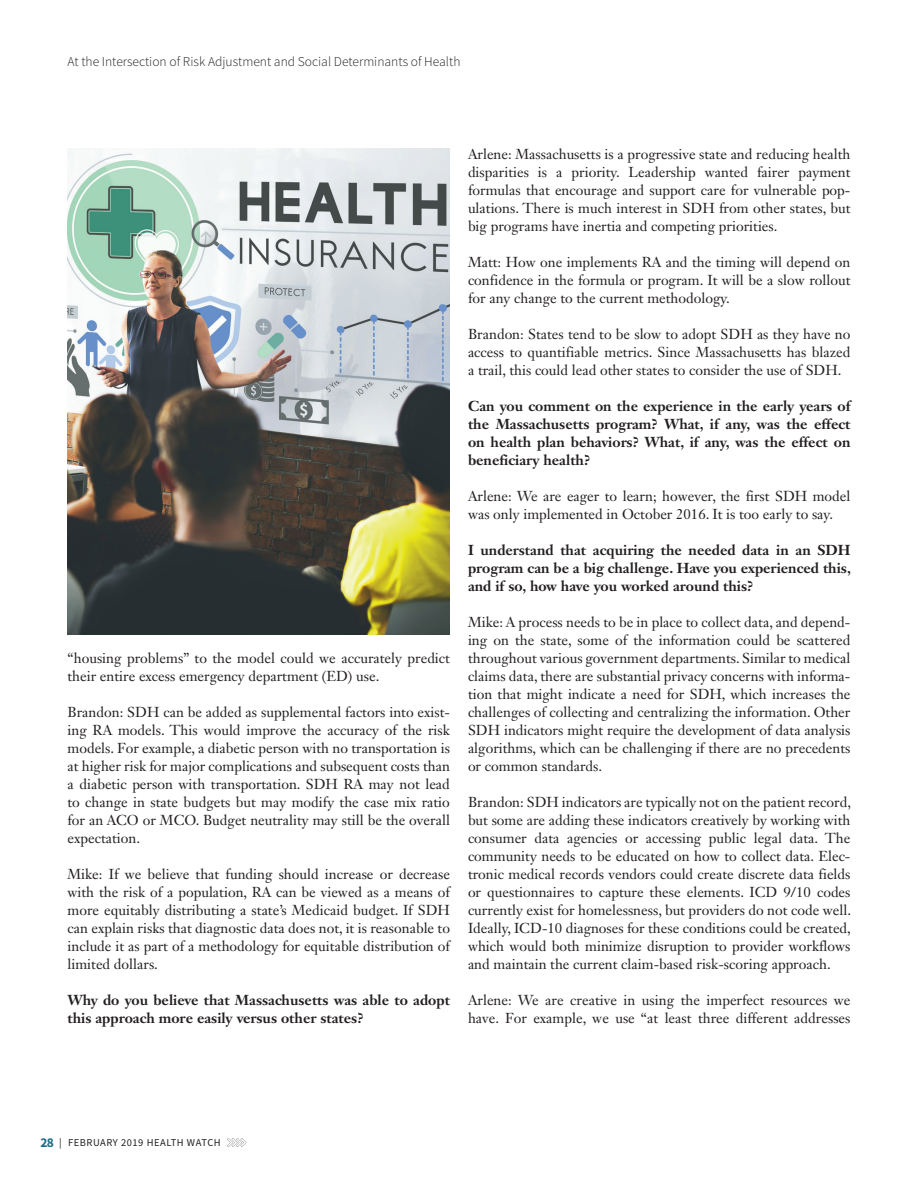
<style>
.page{position:relative;width:918px;height:1188px;background:#fff}
.page>*{position:absolute;margin:0;border:0;box-sizing:border-box;transform-origin:0 0}
.Article_Body___space{font:14.25px/18px "Janson Text LT Std";color:#231f20;text-align:justify}
.Article_Body___space-2{font:700 14.25px/18px "Janson Text LT Std";color:#231f20;text-align:justify}
.t1{font:300 13.5px "Source Sans Pro";color:#231f20}
.t2{font:10.5px "Source Sans Pro";letter-spacing:.05em;color:#231f20}
.s1{font-weight:700;font-size:13.5px;color:#1d6e8a}
</style>
<div class="page">
<svg style="left:227px;top:1138px;width:19px;height:9px"></svg>
<img style="left:68px;top:148px;width:382px;height:486px">
<p class="t1" style="left:68px;top:54px;width:395px">At the Intersection of Risk Adjustment and Social Determinants of Health</p>
<p class="Article_Body___space" style="left:68px;top:649px;width:384px">“housing problems” to the model could we accurately predict their entire excess emergency department (ED) use.</p>
<p class="Article_Body___space" style="left:68px;top:703px;width:384px">Brandon: SDH can be added as supplemental factors into exist&shy;ing RA models. This would improve the accuracy of the risk models. For example, a diabetic person with no transportation is at higher risk for major complications and subsequent costs than a diabetic person with transportation. SDH RA may not lead to change in state budgets but may modify the case mix ratio for an ACO or MCO. Budget neutrality may still be the overall expectation.</p>
<p class="Article_Body___space" style="left:68px;top:865px;width:384px">Mike: If we believe that funding should increase or decrease with the risk of a population, RA can be viewed as a means of more equitably distributing a state’s Medicaid budget. If SDH can explain risks that diagnostic data does not, it is reasonable to include it as part of a methodology for equitable distribution of limited dollars.</p>
<p class="Article_Body___space-2" style="left:68px;top:991px;width:384px">Why do you believe that Massachusetts was able to adopt this approach more easily versus other states?</p>
<p class="Article_Body___space" style="left:468px;top:145px;width:384px">Arlene: Massachusetts is a progressive state and reducing health disparities is a priority. Leadership wanted fairer payment formulas that encourage and support care for vulnerable pop&shy;ulations. There is much interest in SDH from other states, but big programs have inertia and competing priorities.</p>
<p class="Article_Body___space" style="left:468px;top:253px;width:384px">Matt: How one implements RA and the timing will depend on confidence in the formula or program. It will be a slow rollout for any change to the current methodology.</p>
<p class="Article_Body___space" style="left:468px;top:325px;width:384px">Brandon: States tend to be slow to adopt SDH as they have no access to quantifiable metrics. Since Massachusetts has blazed a trail, this could lead other states to consider the use of SDH.</p>
<p class="Article_Body___space-2" style="left:468px;top:397px;width:384px">Can you comment on the experience in the early years of the Massachusetts program? What, if any, was the effect on health plan behaviors? What, if any, was the effect on beneficiary health?</p>
<p class="Article_Body___space" style="left:468px;top:487px;width:384px">Arlene: We are eager to learn; however, the first SDH model was only implemented in October 2016. It is too early to say.</p>
<p class="Article_Body___space-2" style="left:468px;top:541px;width:385px">I understand that acquiring the needed data in an SDH program can be a big challenge. Have you experienced this, and if so, how have you worked around this?</p>
<p class="Article_Body___space" style="left:468px;top:613px;width:384px">Mike: A process needs to be in place to collect data, and depend&shy;ing on the state, some of the information could be scattered throughout various government departments. Similar to medical claims data, there are substantial privacy concerns with informa&shy;tion that might indicate a need for SDH, which increases the challenges of collecting and centralizing the information. Other SDH indicators might require the development of data analysis algorithms, which can be challenging if there are no precedents or common standards.</p>
<p class="Article_Body___space" style="left:468px;top:793px;width:385px">Brandon: SDH indicators are typically not on the patient record, but some are adding these indicators creatively by working with consumer data agencies or accessing public legal data. The community needs to be educated on how to collect data. Elec&shy;tronic medical records vendors could create discrete data fields or questionnaires to capture these elements. ICD 9/10 codes currently exist for homelessness, but providers do not code well.<br>Ideally, ICD-10 diagnoses for these conditions could be created, which would both minimize disruption to provider workflows and maintain the current claim-based risk-scoring approach.</p>
<p class="Article_Body___space" style="left:468px;top:991px;width:384px">Arlene: We are creative in using the imperfect resources we have. For example, we use “at least three different addresses</p>
<p class="t2" style="left:40px;top:1136px;width:182px"><span class="s1">28</span> | FEBRUARY 2019 HEALTH WATCH</p>
</div>
